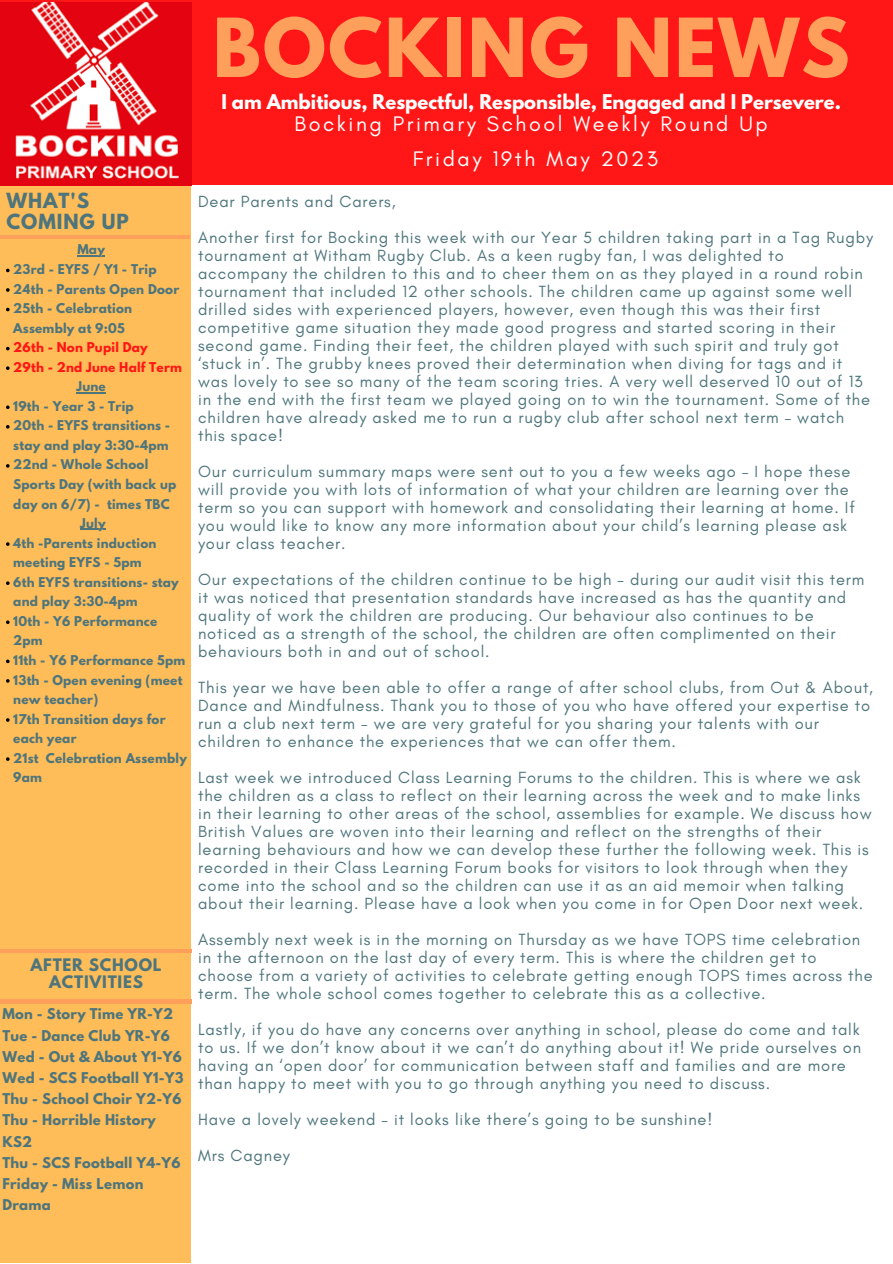
<style>
.page{position:relative;width:893px;height:1264px;background:#fff}
.page>*{position:absolute;margin:0;border:0;box-sizing:border-box;transform-origin:0 0}
.t1{font:700 72px "League Spartan";letter-spacing:.03em;color:#ff9f5c}
.t2{font:21.45px "Glacial Indifference";letter-spacing:.12em;color:#fff}
.t3{font:700 18.45px/21px "League Spartan";letter-spacing:.05em;color:#4e757c}
.t4{font:700 18px "League Spartan";color:#fff}
.t5{font:16.5px/18px "Glacial Indifference";letter-spacing:.05em;color:#4e757c}
.t6{font:700 15.3px/16.6px "League Spartan";letter-spacing:.05em;color:#4e757c;text-align:center}
.t7{font:700 13.2px/21.1px "League Spartan";letter-spacing:.02em;color:#4e757c}
.t8{font:700 12px/19.5px "League Spartan";letter-spacing:.02em;color:#4e757c}
.t9{font:700 12px "League Spartan";letter-spacing:.02em;color:#ff1616}
</style>
<div class="page">
<div style="left:0;top:0;width:892px;height:185px;background:#ff1616"></div>
<div style="left:0;top:171px;width:191px;height:1091px;background:#ffbd59"></div>
<hr style="left:0;top:235px;width:190px;height:3px;background:#ff9f5c">
<img style="left:0;top:3px;width:191px;height:183px">
<hr style="left:0;top:949px;width:191px;height:3px;background:#ff9f5c">
<hr style="left:0;top:999px;width:191px;height:4px;background:#ff9f5c">
<svg style="left:6px;top:269px;width:4px;height:3px"></svg>
<svg style="left:6px;top:288px;width:4px;height:4px"></svg>
<svg style="left:6px;top:308px;width:4px;height:3px"></svg>
<svg style="left:6px;top:347px;width:4px;height:3px"></svg>
<svg style="left:6px;top:366px;width:4px;height:4px"></svg>
<svg style="left:6px;top:405px;width:4px;height:4px"></svg>
<svg style="left:6px;top:425px;width:4px;height:3px"></svg>
<svg style="left:6px;top:464px;width:4px;height:3px"></svg>
<svg style="left:6px;top:542px;width:4px;height:4px"></svg>
<svg style="left:6px;top:581px;width:4px;height:4px"></svg>
<svg style="left:6px;top:620px;width:4px;height:4px"></svg>
<svg style="left:6px;top:659px;width:4px;height:4px"></svg>
<svg style="left:6px;top:679px;width:4px;height:3px"></svg>
<svg style="left:6px;top:718px;width:4px;height:3px"></svg>
<svg style="left:6px;top:757px;width:4px;height:4px"></svg>
<svg style="left:77px;top:255px;width:28px;height:1px"></svg>
<hr style="left:76px;top:392px;width:30px;height:1px;background:#4e757c">
<hr style="left:80px;top:528px;width:26px;height:2px;background:#4e757c">
<p class="t3" style="left:6px;top:192px;width:124px">WHAT'S<br>COMING UP</p>
<p class="t8" style="left:77px;top:241px;width:29px">May</p>
<p class="t8" style="left:13px;top:261px;width:145px">23rd - EYFS / Y1 - Trip</p>
<p class="t8" style="left:13px;top:280px;width:168px">24th - Parents Open Door</p>
<p class="t8" style="left:13px;top:300px;width:120px">25th - Celebration<br>Assembly at 9:05</p>
<p class="t9" style="left:13px;top:341px;width:136px">26th - Non Pupil Day</p>
<p class="t9" style="left:13px;top:361px;width:170px">29th - 2nd June Half Term</p>
<p class="t8" style="left:13px;top:398px;width:122px">19th - Year 3 - Trip</p>
<p class="t8" style="left:13px;top:417px;width:158px">20th - EYFS transitions - stay and play 3:30-4pm</p>
<p class="t8" style="left:13px;top:456px;width:165px">22nd - Whole School<br>Sports Day (with back up day on 6/7) - times TBC</p>
<p class="t8" style="left:13px;top:534px;width:145px">4th -Parents induction meeting EYFS - 5pm</p>
<p class="t8" style="left:13px;top:573px;width:167px">6th EYFS transitions- stay and play 3:30-4pm</p>
<p class="t8" style="left:13px;top:613px;width:145px">10th - Y6 Performance<br>2pm</p>
<p class="t8" style="left:13px;top:652px;width:174px">11th - Y6 Performance 5pm</p>
<p class="t8" style="left:13px;top:671px;width:171px">13th - Open evening (meet new teacher)</p>
<p class="t8" style="left:13px;top:710px;width:154px">17th Transition days for each year</p>
<p class="t8" style="left:13px;top:749px;width:175px">21st Celebration Assembly<br>9am</p>
<p class="t8" style="left:76px;top:378px;width:31px">June</p>
<p class="t8" style="left:80px;top:515px;width:27px">July</p>
<p class="t6" style="left:31px;top:958px;width:132px">AFTER SCHOOL<br>ACTIVITIES</p>
<p class="t7" style="left:2px;top:1005px;width:172px">Mon - Story Time YR-Y2</p>
<p class="t7" style="left:2px;top:1026px;width:169px">Tue - Dance Club YR-Y6</p>
<p class="t7" style="left:2px;top:1047px;width:181px">Wed - Out &amp; About Y1-Y6</p>
<p class="t7" style="left:2px;top:1068px;width:183px">Wed - SCS Football Y1-Y3</p>
<p class="t7" style="left:2px;top:1089px;width:181px">Thu - School Choir Y2-Y6</p>
<p class="t7" style="left:2px;top:1111px;width:155px">Thu - Horrible History<br>KS2</p>
<p class="t7" style="left:2px;top:1153px;width:180px">Thu - SCS Football Y4-Y6</p>
<p class="t7" style="left:2px;top:1174px;width:142px">Friday - Miss Lemon<br>Drama</p>
<p class="t1" style="left:213px;top:12px;width:638px">BOCKING NEWS</p>
<p class="t2" style="left:294px;top:111px;width:474px">Bocking Primary School Weekly Round Up</p>
<p class="t2" style="left:412px;top:146px;width:247px">Friday 19th May 2023</p>
<p class="t4" style="left:221px;top:92px;width:621px">I am Ambitious, Respectful, Responsible, Engaged and I Persevere.</p>
<p class="t5" style="left:198px;top:192px;width:199px">Dear Parents and Carers,</p>
<p class="t5" style="left:198px;top:228px;width:676px">Another first for Bocking this week with our Year 5 children taking part in a Tag Rugby tournament at Witham Rugby Club. As a keen rugby fan, I was delighted to accompany the children to this and to cheer them on as they played in a round robin tournament that included 12 other schools. The children came up against some well drilled sides with experienced players, however, even though this was their first competitive game situation they made good progress and started scoring in their second game. Finding their feet, the children played with such spirit and truly got ‘stuck in’. The grubby knees proved their determination when diving for tags and it was lovely to see so many of the team scoring tries. A very well deserved 10 out of 13 in the end with the first team we played going on to win the tournament. Some of the children have already asked me to run a rugby club after school next term – watch this space!</p>
<p class="t5" style="left:198px;top:462px;width:658px">Our curriculum summary maps were sent out to you a few weeks ago – I hope these will provide you with lots of information of what your children are learning over the term so you can support with homework and consolidating their learning at home. If you would like to know any more information about your child’s learning please ask your class teacher.</p>
<p class="t5" style="left:198px;top:570px;width:667px">Our expectations of the children continue to be high – during our audit visit this term it was noticed that presentation standards have increased as has the quantity and quality of work the children are producing. Our behaviour also continues to be noticed as a strength of the school, the children are often complimented on their behaviours both in and out of school.</p>
<p class="t5" style="left:198px;top:678px;width:676px">This year we have been able to offer a range of after school clubs, from Out &amp; About, Dance and Mindfulness. Thank you to those of you who have offered your expertise to run a club next term – we are very grateful for you sharing your talents with our children to enhance the experiences that we can offer them.</p>
<p class="t5" style="left:198px;top:768px;width:675px">Last week we introduced Class Learning Forums to the children. This is where we ask the children as a class to reflect on their learning across the week and to make links in their learning to other areas of the school, assemblies for example. We discuss how British Values are woven into their learning and reflect on the strengths of their learning behaviours and how we can develop these further the following week. This is recorded in their Class Learning Forum books for visitors to look through when they come into the school and so the children can use it as an aid memoir when talking about their learning. Please have a look when you come in for Open Door next week.</p>
<p class="t5" style="left:198px;top:930px;width:676px">Assembly next week is in the morning on Thursday as we have TOPS time celebration in the afternoon on the last day of every term. This is where the children get to choose from a variety of activities to celebrate getting enough TOPS times across the term. The whole school comes together to celebrate this as a collective.</p>
<p class="t5" style="left:198px;top:1020px;width:664px">Lastly, if you do have any concerns over anything in school, please do come and talk to us. If we don’t know about it we can’t do anything about it! We pride ourselves on having an ‘open door’ for communication between staff and families and are more than happy to meet with you to go through anything you need to discuss.</p>
<p class="t5" style="left:198px;top:1110px;width:515px">Have a lovely weekend – it looks like there’s going to be sunshine!</p>
<p class="t5" style="left:198px;top:1146px;width:93px">Mrs Cagney</p>
</div>
